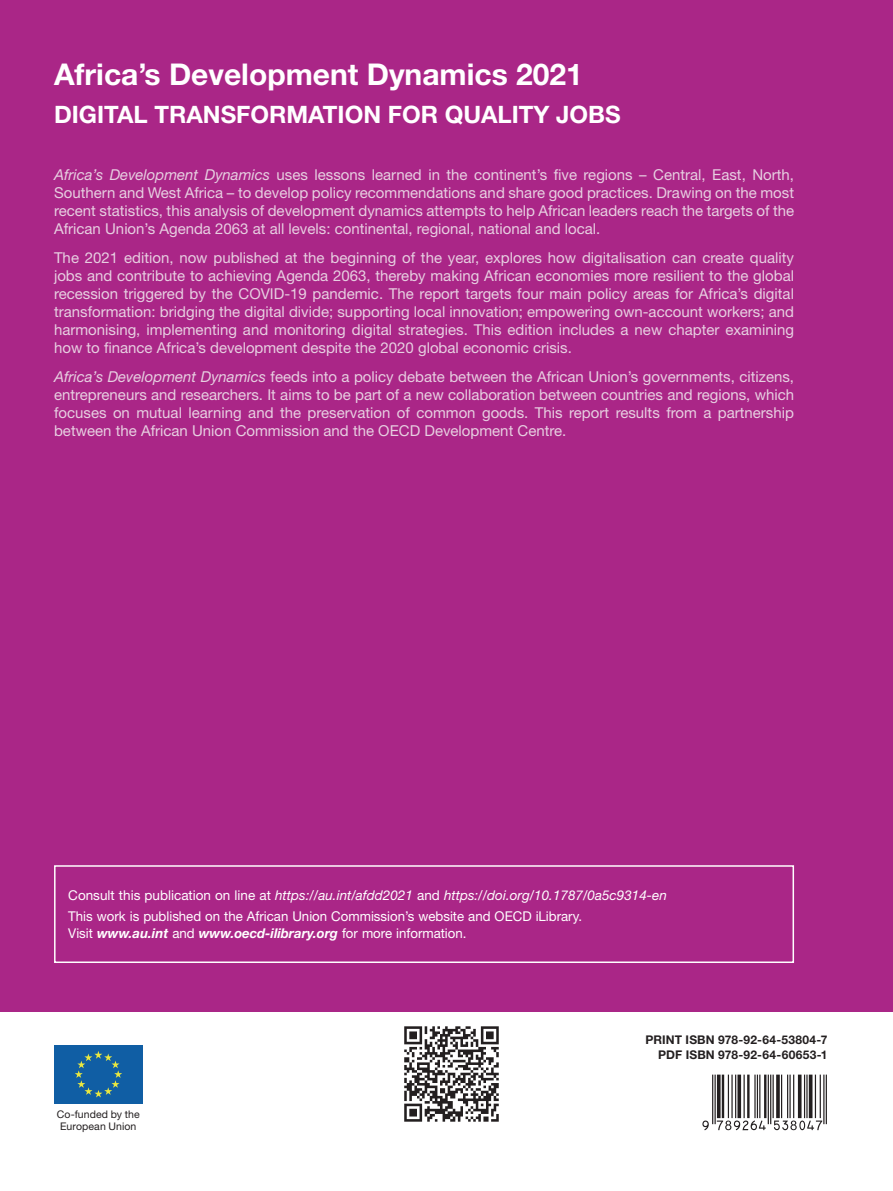
<style>
.page{position:relative;width:893px;height:1191px;background:#fff}
.page>*{position:absolute;margin:0;border:0;box-sizing:border-box;transform-origin:0 0}
.t1{font:700 30px "Helvetica Neue LT Std";color:#fff}
.t2{font:700 24px "Helvetica Neue LT Std";color:#fff}
.t3{font:15px/18px "Helvetica Neue LT Std";color:#e7cfe1;text-align:justify}
.t4{font:13.5px/20.7px "Helvetica Neue LT Std";color:#fff}
.t5{font:italic 700 13.5px "Helvetica Neue LT Std";color:#fff}
.t6{font:700 12px/15px "Helvetica Neue LT Std";letter-spacing:.015em;color:#231f20;text-align:right}
.t7{font:10.5px/12px "Helvetica Neue LT Std";letter-spacing:.005em;color:#231f20;text-align:center}
.s1{font-style:italic}
.s2{font-weight:400;font-style:normal}
</style>
<div class="page">
<div style="left:0;top:0;width:893px;height:1012px;background:#aa2687"></div>
<div style="left:54px;top:1045px;width:89px;height:58px;background:#105ea4"></div>
<svg style="left:75px;top:1051px;width:47px;height:46px"></svg>
<img style="left:404px;top:1026px;width:95px;height:96px">
<svg style="left:702px;top:1074px;width:125px;height:56px"></svg>
<div style="left:54px;top:865px;width:740px;height:98px;border:2px solid #fff"></div>
<h1 class="t1" style="left:54px;top:56px;width:530px">Africa’s Development Dynamics 2021</h1>
<h2 class="t2" style="left:54px;top:100px;width:568px">DIGITAL TRANSFORMATION FOR QUALITY JOBS</h2>
<p class="t3" style="left:54px;top:166px;width:741px"><span class="s1">Africa’s Development Dynamics</span> uses lessons learned in the continent’s ve regions – Central, East, North, Southern and West Africa – to develop policy recommendations and share good practices. Drawing on the most recent statistics, this analysis of development dynamics attempts to help African leaders reach the targets of the African Union’s Agenda 2063 at all levels: continental, regional, national and local.</p>
<p class="t3" style="left:54px;top:248px;width:741px">The 2021 edition, now published at the beginning of the year, explores how digitalisation can create quality jobs and contribute to achieving Agenda 2063, thereby making African economies more resilient to the global recession triggered by the COVID-19 pandemic. The report targets four main policy areas for Africa’s digital transformation: bridging the digital divide; supporting local innovation; empowering own-account workers; and harmonising, implementing and monitoring digital strategies. This edition includes a new chapter examining how to nance Africa’s development despite the 2020 global economic crisis.</p>
<p class="t3" style="left:54px;top:367px;width:742px"><span class="s1">Africa’s Development Dynamics</span> feeds into a policy debate between the African Union’s governments, citizens, entrepreneurs and researchers. It aims to be part of a new collaboration between countries and regions, which focuses on mutual learning and the preservation of common goods. This report results from a partnership between the African Union Commission and the OECD Development Centre.</p>
<p class="t4" style="left:68px;top:885px;width:600px">Consult this publication on line at <span class="s1">https://au.int/afdd2021</span> and <span class="s1">https://doi.org/10.1787/0a5c9314-en<br></span>This work is published on the African Union Commission’s website and OECD iLibrary.</p>
<p class="t5" style="left:68px;top:924px;width:400px"><span class="s2">Visit</span> www.au.int <span class="s2">and</span> www.oecd-ilibrary.org <span class="s2">for more information.</span></p>
<p class="t7" style="left:57px;top:1107px;width:85px">Co-funded by the<br>European Union</p>
<p class="t6" style="left:645px;top:1032px;width:183px">PRINT ISBN 978-92-64-53804-7<br>PDF ISBN 978-92-64-60653-1</p>
</div>
